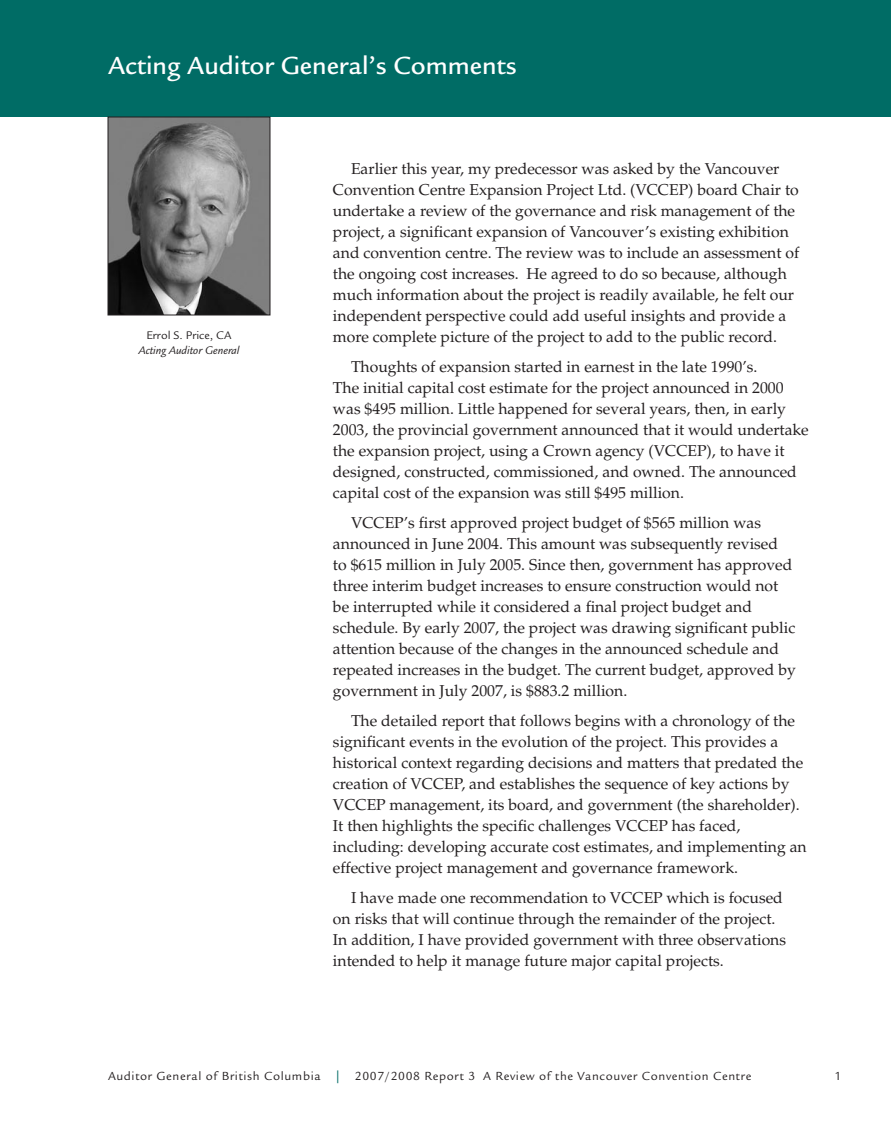
<style>
.page{position:relative;width:891px;height:1134px;background:#fff}
.page>*{position:absolute;margin:0;border:0;box-sizing:border-box;transform-origin:0 0}
.t1{font:500 27px "Legacy Sans";color:#fff}
.t2{font:15.75px/21px "Palatino";color:#231f20}
.t3{font:12.75px "Legacy Sans";letter-spacing:.05em;color:#231f20}
.t4{font:italic 12px "Legacy Sans";color:#231f20}
.t5{font:12px "Legacy Sans";color:#231f20}
.s1{color:#006c65}
</style>
<div class="page">
<div style="left:0;top:0;width:891px;height:117px;background:#006c65"></div>
<img style="left:110px;top:119px;width:158px;height:194px">
<div style="left:108px;top:117px;width:162px;height:198px;border:1px solid #231f20"></div>
<h1 class="t1" style="left:108px;top:50px;width:410px">Acting Auditor General’s Comments</h1>
<p class="t5" style="left:146px;top:328px;width:87px">Errol S. Price, CA</p>
<p class="t4" style="left:138px;top:343px;width:103px">Acting Auditor General</p>
<p class="t2" style="left:333px;top:158px;width:468px;text-indent:18px">Earlier this year, my predecessor was asked by the Vancouver Convention Centre Expansion Project Ltd. (VCCEP) board Chair to undertake a review of the governance and risk management of the project, a significant expansion of Vancouver’s existing exhibition and convention centre. The review was to include an assessment of the ongoing cost increases. He agreed to do so because, although much information about the project is readily available, he felt our independent perspective could add useful insights and provide a more complete picture of the project to add to the public record.</p>
<p class="t2" style="left:333px;top:356px;width:477px;text-indent:18px">Thoughts of expansion started in earnest in the late 1990’s.<br>The initial capital cost estimate for the project announced in 2000 was $495 million. Little happened for several years, then, in early 2003, the provincial government announced that it would undertake the expansion project, using a Crown agency (VCCEP), to have it designed, constructed, commissioned, and owned. The announced capital cost of the expansion was still $495 million.</p>
<p class="t2" style="left:333px;top:512px;width:464px;text-indent:18px">VCCEP’s first approved project budget of $565 million was announced in June 2004. This amount was subsequently revised<br>to $615 million in July 2005. Since then, government has approved three interim budget increases to ensure construction would not be interrupted while it considered a final project budget and schedule. By early 2007, the project was drawing significant public attention because of the changes in the announced schedule and repeated increases in the budget. The current budget, approved by government in July 2007, is $883.2 million.</p>
<p class="t2" style="left:333px;top:710px;width:475px;text-indent:18px">The detailed report that follows begins with a chronology of the significant events in the evolution of the project. This provides a historical context regarding decisions and matters that predated the creation of VCCEP, and establishes the sequence of key actions by VCCEP management, its board, and government (the shareholder).<br>It then highlights the specific challenges VCCEP has faced, including: developing accurate cost estimates, and implementing an effective project management and governance framework.</p>
<p class="t2" style="left:333px;top:887px;width:455px;text-indent:18px">I have made one recommendation to VCCEP which is focused on risks that will continue through the remainder of the project.<br>In addition, I have provided government with three observations intended to help it manage future major capital projects.</p>
<p class="t3" style="left:108px;top:1069px;width:645px">Auditor General of British Columbia <span class="s1">|</span> 2007/2008 Report 3 A Review of the Vancouver Convention Centre</p>
<p class="t3" style="left:835px;top:1069px;width:8px">1</p>
</div>
